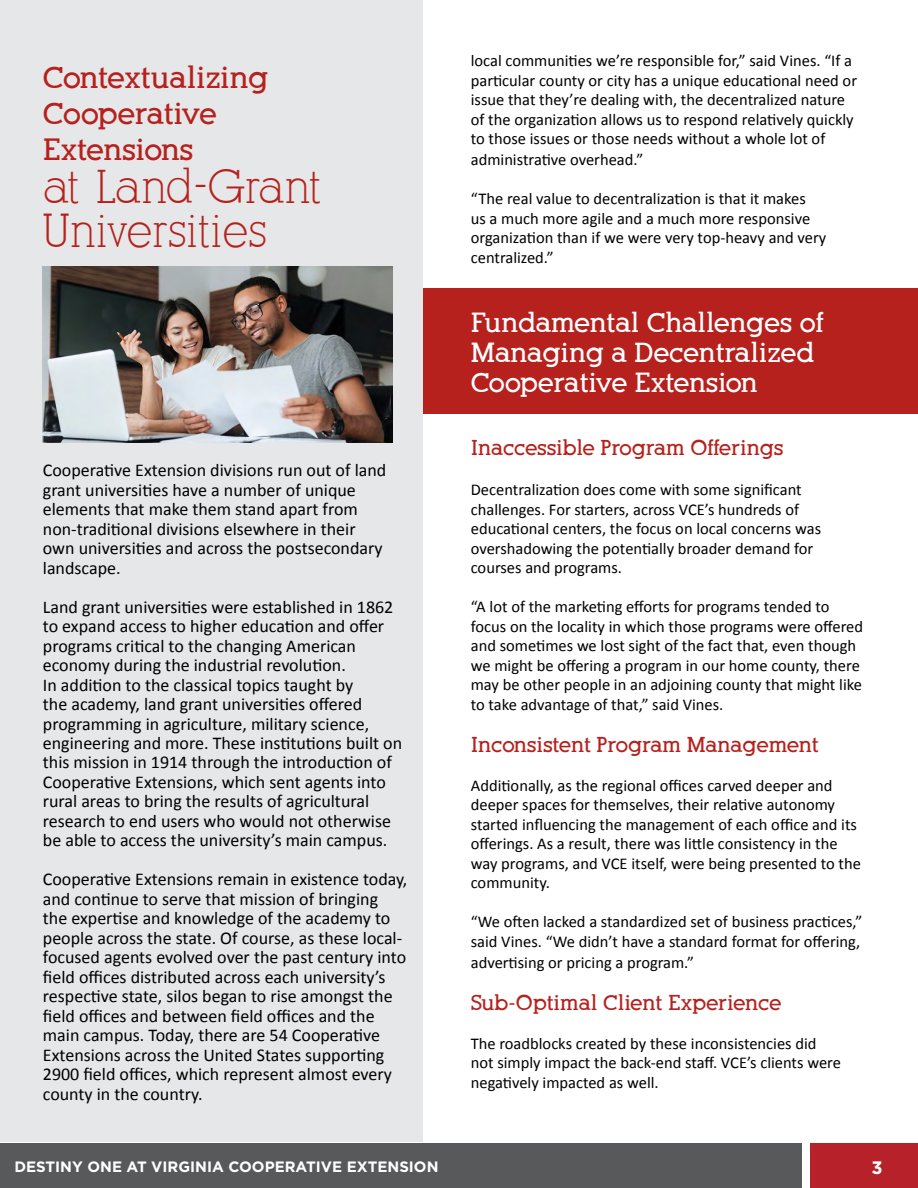
<style>
.page{position:relative;width:918px;height:1188px;background:#fff}
.page>*{position:absolute;margin:0;border:0;box-sizing:border-box;transform-origin:0 0}
.t1{font:46.5px/43.5px "Alexandria FLF";color:#b6211d}
.t2{font:700 30px/36px "Alexandria FLF";color:#b6211d}
.t3{font:700 27px/30px "Alexandria FLF";color:#fff}
.t4{font:700 21px "Alexandria FLF";color:#b6211d}
.t5{font:18px/19.5px "Calibri";color:#000}
.t6{font:700 18px "Gotham";color:#fff}
.t7{font:16.5px/19.5px "Calibri";color:#000}
.t8{font:700 15px "Gotham";color:#fff}
</style>
<div class="page">
<div style="left:423px;top:288px;width:495px;height:126px;background:#b6211d"></div>
<div style="left:0;top:1143px;width:802px;height:45px;background:#58595b"></div>
<div style="left:810px;top:1143px;width:108px;height:45px;background:#b6212a"></div>
<div style="left:0;top:0;width:423px;height:1141px;background:#e6e7e8"></div>
<img style="left:43px;top:266px;width:349px;height:176px">
<h2 class="t2" style="left:43px;top:59px;width:227px">Contextualizing<br>Cooperative<br>Extensions</h2>
<h1 class="t1" style="left:43px;top:165px;width:280px">at Land-Grant<br>Universities</h1>
<p class="t5" style="left:43px;top:459px;width:345px">Cooperative Extension divisions run out of land grant universities have a number of unique elements that make them stand apart from non-traditional divisions elsewhere in their own universities and across the postsecondary landscape.</p>
<p class="t5" style="left:43px;top:596px;width:361px">Land grant universities were established in 1862 to expand access to higher education and offer programs critical to the changing American economy during the industrial revolution.<br>In addition to the classical topics taught by<br>the academy, land grant universities offered programming in agriculture, military science, engineering and more. These institutions built on this mission in 1914 through the introduction of Cooperative Extensions, which sent agents into rural areas to bring the results of agricultural research to end users who would not otherwise be able to access the university’s main campus.</p>
<p class="t5" style="left:43px;top:869px;width:366px">Cooperative Extensions remain in existence today, and continue to serve that mission of bringing<br>the expertise and knowledge of the academy to people across the state. Of course, as these local&shy;focused agents evolved over the past century into field offices distributed across each university’s respective state, silos began to rise amongst the field offices and between field offices and the main campus. Today, there are 54 Cooperative Extensions across the United States supporting 2900 field offices, which represent almost every county in the country.</p>
<p class="t7" style="left:471px;top:50px;width:388px">local communities we’re responsible for,” said Vines. “If a particular county or city has a unique educational need or issue that they’re dealing with, the decentralized nature of the organization allows us to respond relatively quickly to those issues or those needs without a whole lot of</p>
<p class="t7" style="left:471px;top:149px;width:174px">administrative overhead.”</p>
<p class="t7" style="left:471px;top:188px;width:357px">“The real value to decentralization is that it makes<br>us a much more agile and a much more responsive organization than if we were very top-heavy and very centralized.”</p>
<h3 class="t3" style="left:471px;top:308px;width:355px">Fundamental Challenges of<br>Managing a Decentralized<br>Cooperative Extension</h3>
<p class="t4" style="left:471px;top:436px;width:314px">Inaccessible Program Offerings</p>
<p class="t7" style="left:471px;top:479px;width:352px">Decentralization does come with some significant challenges. For starters, across VCE’s hundreds of educational centers, the focus on local concerns was overshadowing the potentially broader demand for courses and programs.</p>
<p class="t7" style="left:471px;top:596px;width:394px">“A lot of the marketing efforts for programs tended to focus on the locality in which those programs were offered and sometimes we lost sight of the fact that, even though we might be offering a program in our home county, there may be other people in an adjoining county that might like to take advantage of that,” said Vines.</p>
<p class="t4" style="left:471px;top:733px;width:349px">Inconsistent Program Management</p>
<p class="t7" style="left:471px;top:775px;width:392px">Additionally, as the regional offices carved deeper and deeper spaces for themselves, their relative autonomy started influencing the management of each office and its offerings. As a result, there was little consistency in the way programs, and VCE itself, were being presented to the community.</p>
<p class="t7" style="left:471px;top:911px;width:393px">“We often lacked a standardized set of business practices,” said Vines. “We didn’t have a standard format for offering,</p>
<p class="t7" style="left:471px;top:952px;width:225px">advertising or pricing a program.”</p>
<p class="t4" style="left:471px;top:991px;width:312px">Sub-Optimal Client Experience</p>
<p class="t7" style="left:471px;top:1033px;width:372px">The roadblocks created by these inconsistencies did not simply impact the back-end staff. VCE’s clients were negatively impacted as well.</p>
<p class="t8" style="left:14px;top:1158px;width:426px">DESTINY ONE AT VIRGINIA COOPERATIVE EXTENSION</p>
<p class="t6" style="left:871px;top:1158px;width:13px">3</p>
</div>
